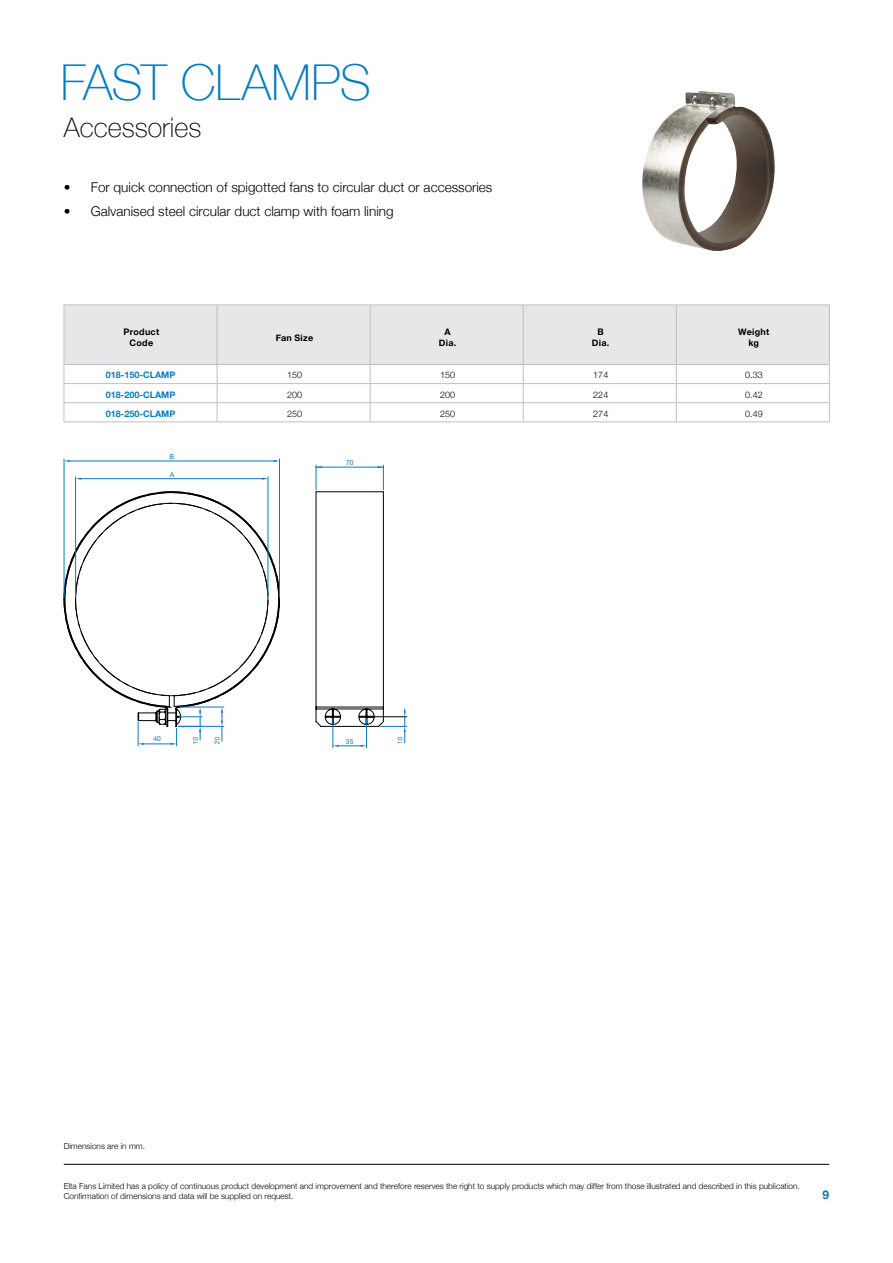
<style>
.page{position:relative;width:893px;height:1263px;background:#fff}
.page>*{position:absolute;margin:0;border:0;box-sizing:border-box;transform-origin:0 0}
.t1{font:100 49.5px "Helvetica Neue";letter-spacing:-.01em;color:#007dc3}
.t2{font:100 27px "Helvetica Neue";color:#000}
.t3{font:300 13.5px "Helvetica Neue";color:#000}
.t4{font:700 12px "Helvetica Neue";color:#007dc3}
.t5{font:700 9px "Helvetica Neue";color:#007dc3}
.t6{font:300 9px "Helvetica Neue";color:#000}
.t7{font:700 9px/10.5px "Helvetica Neue";letter-spacing:.03em;color:#000;text-align:center}
.t8{font:300 8.25px/10.5px "Helvetica Neue";color:#000}
.t9{font:6.75px "Helvetica Neue";color:#067cc2}
</style>
<div class="page">
<hr style="left:64px;top:1164px;width:765px;height:1px;background:#000">
<div style="left:65px;top:306px;width:764px;height:58px;background:#e6e7e8"></div>
<hr style="left:64px;top:305px;width:153px;height:1px;background:#c0bfc2">
<hr style="left:64px;top:305px;width:1px;height:59px;background:#c0bfc2">
<hr style="left:217px;top:305px;width:153px;height:1px;background:#c0bfc2">
<hr style="left:217px;top:305px;width:1px;height:59px;background:#c0bfc2">
<hr style="left:370px;top:305px;width:153px;height:1px;background:#c0bfc2">
<hr style="left:370px;top:305px;width:1px;height:59px;background:#c0bfc2">
<hr style="left:523px;top:305px;width:153px;height:1px;background:#c0bfc2">
<hr style="left:523px;top:305px;width:1px;height:59px;background:#c0bfc2">
<hr style="left:676px;top:305px;width:154px;height:1px;background:#c0bfc2">
<hr style="left:676px;top:305px;width:1px;height:59px;background:#c0bfc2">
<hr style="left:829px;top:305px;width:1px;height:59px;background:#c0bfc2">
<hr style="left:64px;top:364px;width:153px;height:1px;background:#c0bfc2">
<hr style="left:217px;top:364px;width:153px;height:1px;background:#c0bfc2">
<hr style="left:370px;top:364px;width:153px;height:1px;background:#c0bfc2">
<hr style="left:523px;top:364px;width:153px;height:1px;background:#c0bfc2">
<hr style="left:676px;top:364px;width:154px;height:1px;background:#c0bfc2">
<hr style="left:64px;top:383px;width:153px;height:1px;background:#c0bfc2">
<hr style="left:217px;top:383px;width:153px;height:1px;background:#c0bfc2">
<hr style="left:370px;top:383px;width:153px;height:1px;background:#c0bfc2">
<hr style="left:523px;top:383px;width:153px;height:1px;background:#c0bfc2">
<hr style="left:676px;top:383px;width:154px;height:1px;background:#c0bfc2">
<hr style="left:64px;top:402px;width:153px;height:1px;background:#c0bfc2">
<svg style="left:64px;top:365px;width:1px;height:57px"></svg>
<hr style="left:217px;top:402px;width:153px;height:1px;background:#c0bfc2">
<svg style="left:217px;top:365px;width:1px;height:57px"></svg>
<hr style="left:370px;top:402px;width:153px;height:1px;background:#c0bfc2">
<svg style="left:370px;top:365px;width:1px;height:57px"></svg>
<hr style="left:523px;top:402px;width:153px;height:1px;background:#c0bfc2">
<svg style="left:523px;top:365px;width:1px;height:57px"></svg>
<hr style="left:676px;top:402px;width:154px;height:1px;background:#c0bfc2">
<svg style="left:676px;top:365px;width:1px;height:57px"></svg>
<svg style="left:829px;top:365px;width:1px;height:57px"></svg>
<hr style="left:64px;top:422px;width:153px;height:1px;background:#c0bfc2">
<hr style="left:217px;top:422px;width:153px;height:1px;background:#c0bfc2">
<hr style="left:370px;top:422px;width:153px;height:1px;background:#c0bfc2">
<hr style="left:523px;top:422px;width:153px;height:1px;background:#c0bfc2">
<hr style="left:676px;top:422px;width:154px;height:1px;background:#c0bfc2">
<img style="left:642px;top:91px;width:133px;height:160px">
<hr style="left:80px;top:478px;width:184px;height:1px;background:#067cc2">
<svg style="left:76px;top:488px;width:192px;height:239px"></svg>
<svg style="left:64px;top:491px;width:216px;height:217px"></svg>
<hr style="left:268px;top:477px;width:1px;height:121px;background:#067cc2">
<hr style="left:75px;top:477px;width:1px;height:121px;background:#067cc2">
<hr style="left:279px;top:459px;width:1px;height:139px;background:#067cc2">
<hr style="left:64px;top:459px;width:1px;height:139px;background:#067cc2">
<hr style="left:68px;top:461px;width:208px;height:1px;background:#067cc2">
<svg style="left:138px;top:722px;width:6px;height:24px"></svg>
<hr style="left:142px;top:744px;width:30px;height:1px;background:#067cc2">
<hr style="left:180px;top:707px;width:44px;height:1px;background:#067cc2">
<hr style="left:178px;top:726px;width:46px;height:1px;background:#067cc2">
<svg style="left:171px;top:709px;width:31px;height:37px"></svg>
<svg style="left:215px;top:707px;width:8px;height:37px"></svg>
<svg style="left:315px;top:465px;width:92px;height:283px"></svg>
<h1 class="t1" style="left:61px;top:45px;width:312px">FAST CLAMPS</h1>
<h2 class="t2" style="left:64px;top:107px;width:139px">Accessories</h2>
<h3 class="t3" style="left:64px;top:176px;width:430px">• For quick connection of spigotted fans to circular duct or accessories</h3>
<h3 class="t3" style="left:64px;top:200px;width:331px">• Galvanised steel circular duct clamp with foam lining</h3>
<p class="t7" style="left:123px;top:327px;width:37px">Product<br>Code</p>
<p class="t7" style="left:276px;top:332px;width:39px">Fan Size</p>
<p class="t7" style="left:439px;top:327px;width:19px">A<br>Dia.</p>
<p class="t7" style="left:592px;top:327px;width:19px">B<br>Dia.</p>
<p class="t7" style="left:738px;top:327px;width:33px">Weight kg</p>
<p class="t5" style="left:106px;top:368px;width:71px">018-150-CLAMP</p>
<p class="t6" style="left:287px;top:368px;width:17px">150</p>
<p class="t6" style="left:440px;top:368px;width:17px">150</p>
<p class="t6" style="left:593px;top:368px;width:17px">174</p>
<p class="t6" style="left:745px;top:368px;width:19px">0.33</p>
<p class="t5" style="left:106px;top:387px;width:71px">018-200-CLAMP</p>
<p class="t6" style="left:287px;top:387px;width:17px">200</p>
<p class="t6" style="left:440px;top:387px;width:17px">200</p>
<p class="t6" style="left:593px;top:387px;width:17px">224</p>
<p class="t6" style="left:745px;top:387px;width:19px">0.42</p>
<p class="t5" style="left:106px;top:406px;width:71px">018-250-CLAMP</p>
<p class="t6" style="left:287px;top:406px;width:17px">250</p>
<p class="t6" style="left:440px;top:406px;width:17px">250</p>
<p class="t6" style="left:593px;top:406px;width:17px">274</p>
<p class="t6" style="left:745px;top:406px;width:19px">0.49</p>
<p class="t9" style="left:169px;top:451px;width:6px">B</p>
<p class="t9" style="left:170px;top:469px;width:6px">A</p>
<p class="t9" style="left:154px;top:734px;width:9px">40</p>
<p class="t8" style="left:64px;top:1140px;width:83px">Dimensions are in mm.</p>
<p class="t9" style="left:346px;top:458px;width:9px">70</p>
<p class="t9" style="left:346px;top:736px;width:9px">35</p>
<p class="t8" style="left:64px;top:1180px;width:738px">Elta Fans Limited has a policy of continuous product development and improvement and therefore reserves the right to supply products which may differ from those illustrated and described in this publication.<br>Confirmation of dimensions and data will be supplied on request.</p>
<h3 class="t4" style="left:822px;top:1185px;width:8px">9</h3>
</div>
